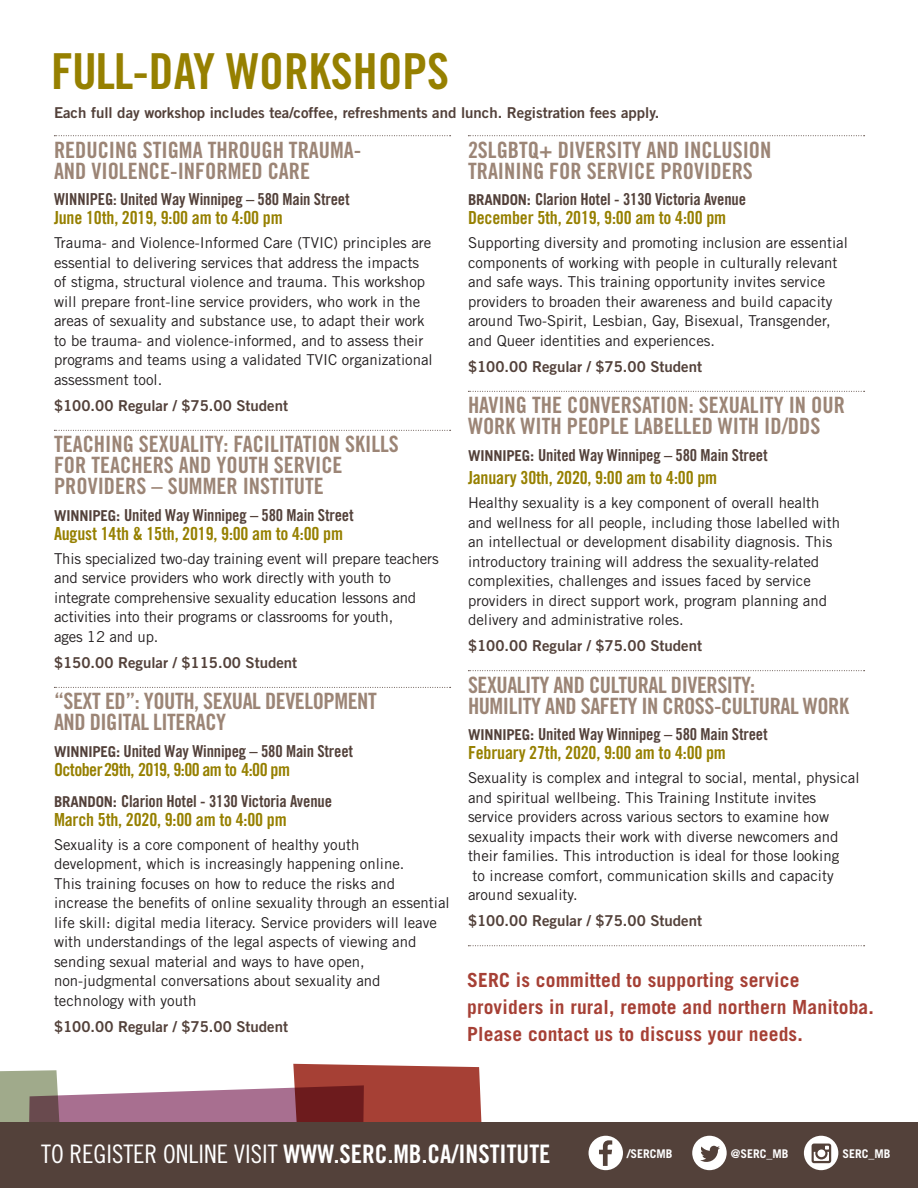
<style>
.page{position:relative;width:918px;height:1188px;background:#fff}
.page>*{position:absolute;margin:0;border:0;box-sizing:border-box;transform-origin:0 0}
.Institute_Headings_N{font:49.65px "Trade Gothic Bold Cond Twenty";color:#968000}
.Body{font:25.5px "Trade Gothic Bold Cond Twenty";color:#fff}
.Institute_Headings_N-2{font:22.5px/21px "Trade Gothic Bold Cond Twenty";color:#9c8576}
.Institute_Headings_N-3{font:22.5px/21px "Trade Gothic Bold Cond Twenty";letter-spacing:-.02em;color:#9c8576}
.Heading_2{font:700 19.5px/27px "Trade Gothic";letter-spacing:.01em;color:#a64035}
.Time_and_Date{font:18px "Trade Gothic Bold Cond Twenty";letter-spacing:-.01em;color:#968000}
.Time_and_Date-2{font:18px "Trade Gothic Bold Cond Twenty";letter-spacing:-.03em;color:#968000}
.City{font:18px "Trade Gothic Bold Cond Twenty";letter-spacing:-.01em;color:#968000}
.Location{font:16.5px "Trade Gothic Bold Cond Twenty";letter-spacing:-.01em;color:#53413a}
.Body-2{font:15px/19.5px "Trade Gothic";color:#231f20}
.Cost{font:15px "Trade Gothic Bold Two";color:#53413a}
.Heading_2-2{font:700 12px "Trade Gothic";color:#fff}
.s1{font-family:"Trade Gothic";font-weight:700;font-size:15px}
.s2{font-family:"Trade Gothic Cond Eighteen"}
</style>
<div class="page">
<svg style="left:0;top:1064px;width:482px;height:58px"></svg>
<div style="left:0;top:1122px;width:918px;height:66px;background:#53413a"></div>
<svg style="left:589px;top:1136px;width:34px;height:34px"></svg>
<svg style="left:692px;top:1136px;width:35px;height:34px"></svg>
<svg style="left:804px;top:1136px;width:34px;height:34px"></svg>
<svg style="left:54px;top:135px;width:397px;height:1px"></svg>
<svg style="left:54px;top:430px;width:397px;height:1px"></svg>
<svg style="left:54px;top:687px;width:397px;height:1px"></svg>
<svg style="left:468px;top:135px;width:397px;height:1px"></svg>
<svg style="left:468px;top:391px;width:397px;height:1px"></svg>
<svg style="left:468px;top:670px;width:397px;height:1px"></svg>
<svg style="left:468px;top:945px;width:397px;height:1px"></svg>
<p class="Institute_Headings_N" style="left:51px;top:41px;width:400px">FULL-DAY WORKSHOPS</p>
<p class="Cost" style="left:54px;top:104px;width:607px">Each full day workshop includes tea/coffee, refreshments and lunch. Registration fees apply.</p>
<p class="Institute_Headings_N-2" style="left:54px;top:139px;width:309px">REDUCING STIGMA THROUGH TRAUMA-<br>AND VIOLENCE-INFORMED CARE</p>
<p class="Location" style="left:54px;top:189px;width:297px">WINNIPEG: United Way Winnipeg – 580 Main Street</p>
<p class="Time_and_Date" style="left:54px;top:207px;width:230px">June 10th, 2019, 9:00 am to 4:00 pm</p>
<p class="Body-2" style="left:54px;top:233px;width:380px">Trauma- and Violence-Informed Care (TVIC) principles are essential to delivering services that address the impacts of stigma, structural violence and trauma. This workshop will prepare front-line service providers, who work in the areas of sexuality and substance use, to adapt their work to be trauma- and violence-informed, and to assess their programs and teams using a validated TVIC organizational assessment tool.</p>
<p class="Cost" style="left:54px;top:396px;width:236px">$100.00 Regular / $75.00 Student</p>
<p class="Institute_Headings_N-2" style="left:54px;top:434px;width:346px">TEACHING SEXUALITY: FACILITATION SKILLS<br>FOR TEACHERS AND YOUTH SERVICE<br>PROVIDERS – SUMMER INSTITUTE</p>
<p class="Location" style="left:54px;top:505px;width:301px"><span class="s1">WINNIPEG:</span> United Way Winnipeg – 580 Main Street</p>
<p class="Time_and_Date" style="left:54px;top:523px;width:291px">August 14th &amp; 15th, 2019, 9:00 am to 4:00 pm</p>
<p class="Body-2" style="left:54px;top:549px;width:386px">This specialized two-day training event will prepare teachers and service providers who work directly with youth to integrate comprehensive sexuality education lessons and activities into their programs or classrooms for youth,<br>ages 12 and up.</p>
<p class="Cost" style="left:54px;top:653px;width:245px">$150.00 Regular / $115.00 Student</p>
<p class="Institute_Headings_N-3" style="left:54px;top:691px;width:324px">“SEXT ED”: YOUTH, SEXUAL DEVELOPMENT<br>AND DIGITAL LITERACY</p>
<p class="Location" style="left:54px;top:741px;width:301px"><span class="s1">WINNIPEG:</span> United Way Winnipeg – 580 Main Street</p>
<p class="Time_and_Date-2" style="left:54px;top:759px;width:238px">October 29th, 2019, 9:00 am to 4:00 pm</p>
<p class="Location" style="left:54px;top:791px;width:280px"><span class="s1">BRANDON:</span> Clarion Hotel - 3130 Victoria Avenue</p>
<p class="Time_and_Date" style="left:54px;top:809px;width:234px">March 5th, 2020, 9:00 am to 4:00 pm</p>
<p class="Body-2" style="left:54px;top:835px;width:397px">Sexuality is a core component of healthy youth development, which is increasingly happening online.<br>This training focuses on how to reduce the risks and increase the benefits of online sexuality through an essential life skill: digital media literacy. Service providers will leave with understandings of the legal aspects of viewing and sending sexual material and ways to have open, non-judgmental conversations about sexuality and technology with youth</p>
<p class="Cost" style="left:54px;top:1018px;width:236px">$100.00 Regular / $75.00 Student</p>
<p class="Institute_Headings_N-2" style="left:468px;top:139px;width:305px">2SLGBTQ+ DIVERSITY AND INCLUSION<br>TRAINING FOR SERVICE PROVIDERS</p>
<p class="Location" style="left:468px;top:189px;width:280px"><span class="s1">BRANDON:</span> Clarion Hotel - 3130 Victoria Avenue</p>
<p class="Time_and_Date" style="left:468px;top:207px;width:260px">December 5th, 2019, 9:00 am to 4:00 pm</p>
<p class="Body-2" style="left:468px;top:233px;width:381px">Supporting diversity and promoting inclusion are essential components of working with people in culturally relevant and safe ways. This training opportunity invites service providers to broaden their awareness and build capacity around Two-Spirit, Lesbian, Gay, Bisexual, Transgender, and Queer identities and experiences.</p>
<p class="Cost" style="left:468px;top:357px;width:236px">$100.00 Regular / $75.00 Student</p>
<p class="Institute_Headings_N-2" style="left:468px;top:395px;width:378px">HAVING THE CONVERSATION: SEXUALITY IN OUR<br>WORK WITH PEOPLE LABELLED WITH ID/DDS</p>
<p class="Location" style="left:468px;top:445px;width:301px"><span class="s1">WINNIPEG:</span> United Way Winnipeg – 580 Main Street</p>
<p class="City" style="left:468px;top:467px;width:251px">January 30th, 2020, 9:00 am to 4:00 pm</p>
<p class="Body-2" style="left:468px;top:493px;width:374px">Healthy sexuality is a key component of overall health and wellness for all people, including those labelled with an intellectual or development disability diagnosis. This introductory training will address the sexuality-related complexities, challenges and issues faced by service providers in direct support work, program planning and delivery and administrative roles.</p>
<p class="Cost" style="left:468px;top:637px;width:236px">$100.00 Regular / $75.00 Student</p>
<p class="Institute_Headings_N-3" style="left:468px;top:674px;width:383px">SEXUALITY AND CULTURAL DIVERSITY:<br>HUMILITY AND SAFETY IN CROSS-CULTURAL WORK</p>
<p class="Location" style="left:468px;top:724px;width:301px"><span class="s1">WINNIPEG:</span> United Way Winnipeg – 580 Main Street</p>
<p class="Time_and_Date" style="left:468px;top:742px;width:259px">February 27th, 2020, 9:00 am to 4:00 pm</p>
<p class="Body-2" style="left:468px;top:768px;width:393px">Sexuality is complex and integral to social, mental, physical</p>
<p class="Body-2" style="left:468px;top:787px;width:350px">and spiritual wellbeing. This Training Institute invites</p>
<p class="Body-2" style="left:468px;top:807px;width:363px">service providers across various sectors to examine how</p>
<p class="Body-2" style="left:468px;top:826px;width:372px">sexuality impacts their work with diverse newcomers and</p>
<p class="Body-2" style="left:468px;top:846px;width:373px">their families. This introduction is ideal for those looking</p>
<p class="Body-2" style="left:473px;top:865px;width:363px">to increase comfort, communication skills and capacity</p>
<p class="Body-2" style="left:468px;top:885px;width:111px">around sexuality.</p>
<p class="Cost" style="left:468px;top:912px;width:236px">$100.00 Regular / $75.00 Student</p>
<p class="Heading_2" style="left:467px;top:966px;width:408px">SERC is committed to supporting service providers in rural, remote and northern Manitoba.<br>Please contact us to discuss your needs.</p>
<p class="Body" style="left:41px;top:1138px;width:511px"><span class="s2">TO REGISTER ONLINE VISIT</span> WWW.SERC.MB.CA/INSTITUTE</p>
<p class="Heading_2-2" style="left:627px;top:1146px;width:47px">/SERCMB</p>
<p class="Heading_2-2" style="left:731px;top:1146px;width:59px">@SERC_MB</p>
<p class="Heading_2-2" style="left:843px;top:1146px;width:50px">SERC_MB</p>
</div>
